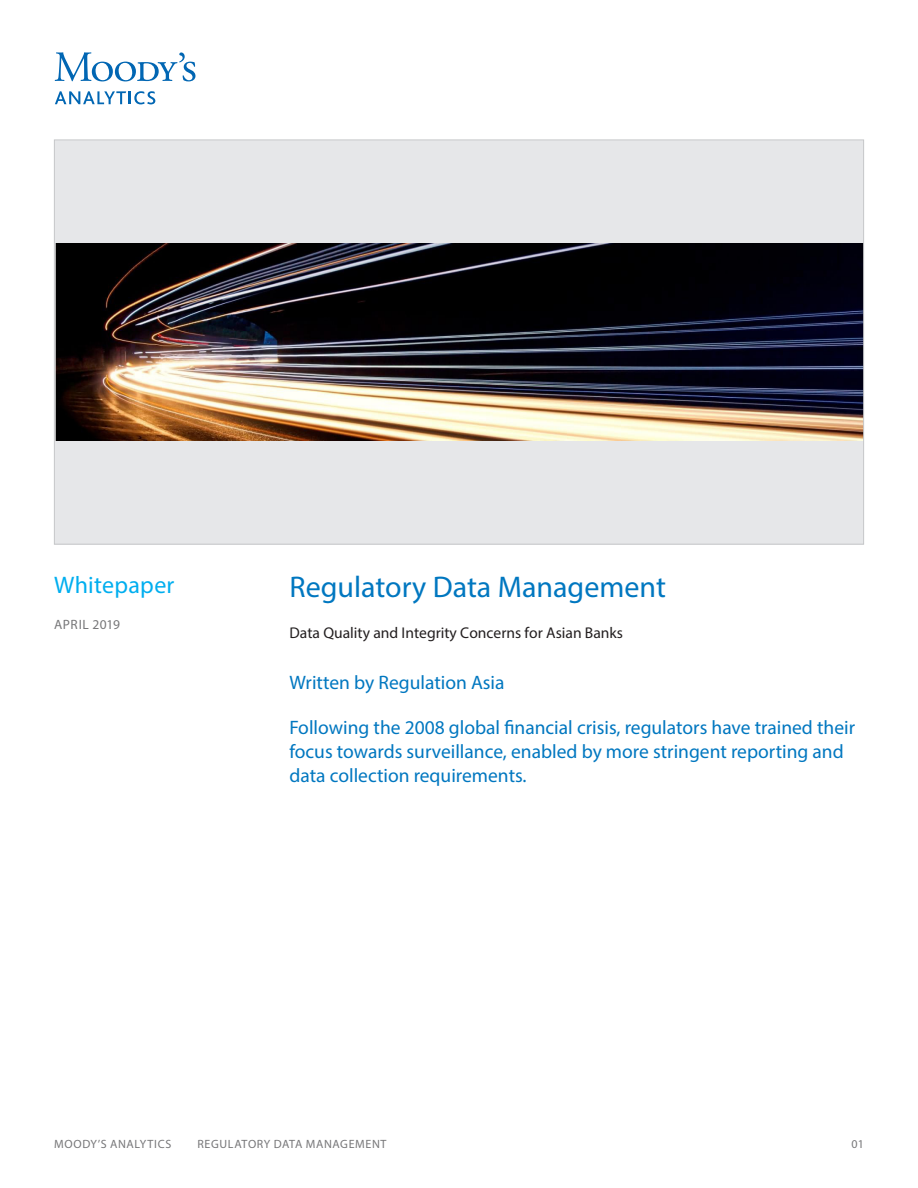
<style>
.page{position:relative;width:918px;height:1188px;background:#fff}
.page>*{position:absolute;margin:0;border:0;box-sizing:border-box;transform-origin:0 0}
.t1{font:30px "Myriad Pro";color:#0077c0}
.article_type{font:24px "Myriad Pro";letter-spacing:.01em;color:#00aeef}
.Intro_Text{font:19.5px/24px "Myriad Pro";color:#0077c0}
.Body_Text{font:15.6px "Myriad Pro";color:#231f20}
.date{font:13.5px "Myriad Pro";letter-spacing:.035em;color:#777779}
.Aligned_-_Left{font:12px "Myriad Pro";letter-spacing:.055em;color:#777779}
.Footer_-_page{font:12px "Myriad Pro";color:#777779}
</style>
<div class="page">
<svg style="left:55px;top:52px;width:140px;height:29px"></svg>
<svg style="left:55px;top:91px;width:100px;height:13px"></svg>
<div style="left:54px;top:140px;width:810px;height:404px;background:#e6e7e9"></div>
<img style="left:56px;top:243px;width:806px;height:198px">
<p class="article_type" style="left:54px;top:570px;width:122px">Whitepaper</p>
<p class="date" style="left:54px;top:616px;width:67px">APRIL 2019</p>
<h1 class="t1" style="left:289px;top:569px;width:378px">Regulatory Data Management</h1>
<p class="Body_Text" style="left:289px;top:623px;width:335px">Data Quality and Integrity Concerns for Asian Banks</p>
<p class="Intro_Text" style="left:289px;top:670px;width:217px">Written by Regulation Asia</p>
<p class="Intro_Text" style="left:289px;top:715px;width:567px">Following the 2008 global financial crisis, regulators have trained their focus towards surveillance, enabled by more stringent reporting and data collection requirements.</p>
<p class="Aligned_-_Left" style="left:54px;top:1136px;width:119px">MOODY’S ANALYTICS</p>
<p class="Aligned_-_Left" style="left:197px;top:1136px;width:39px">Regulatory</p>
<p class="Aligned_-_Left" style="left:274px;top:1136px;width:16px">Data</p>
<p class="Aligned_-_Left" style="left:306px;top:1136px;width:20px">Mana</p>
<p class="Aligned_-_Left" style="left:340px;top:1136px;width:40px">gement</p>
<p class="Footer_-_page" style="left:852px;top:1136px;width:14px">01</p>
</div>
